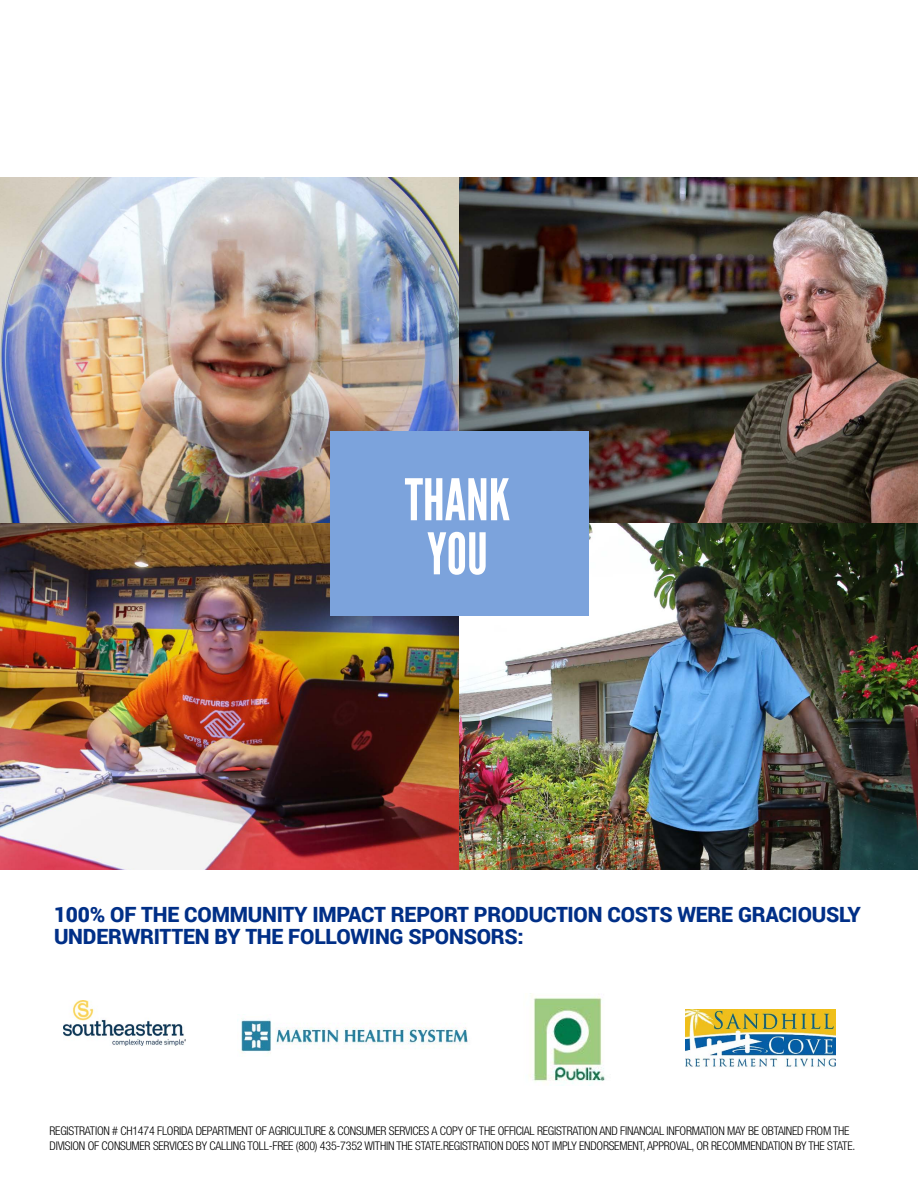
<style>
.page{position:relative;width:918px;height:1188px;background:#fff}
.page>*{position:absolute;margin:0;border:0;box-sizing:border-box;transform-origin:0 0}
.t1{font:57.3px/54px "League Gothic";color:#fff;text-align:center}
.t2{font:900 21px/22.5px "Roboto";letter-spacing:-.01em;color:#002f87}
.t3{font:300 condensed 12px/14.4px "Helvetica Neue LT Std";letter-spacing:-.02em;color:#000}
</style>
<div class="page">
<img style="left:0;top:178px;width:918px;height:692px">
<div style="left:330px;top:431px;width:259px;height:185px;background:#7ca3dc"></div>
<img style="left:529px;top:993px;width:76px;height:91px">
<img style="left:686px;top:1010px;width:149px;height:57px">
<img style="left:241px;top:1019px;width:227px;height:34px">
<img style="left:63px;top:1000px;width:122px;height:45px">
<h1 class="t1" style="left:405px;top:473px;width:107px">THANK<br>YOU</h1>
<h2 class="t2" style="left:54px;top:902px;width:808px">100% OF THE COMMUNITY IMPACT REPORT PRODUCTION COSTS WERE GRACIOUSLY<br>UNDERWRITTEN BY THE FOLLOWING SPONSORS:</h2>
<p class="t3" style="left:50px;top:1124px;width:807px">REGISTRATION # CH1474 FLORIDA DEPARTMENT OF AGRICULTURE &amp; CONSUMER SERVICES A COPY OF THE OFFICIAL REGISTRATION AND FINANCIAL INFORMATION MAY BE OBTAINED FROM THE<br>DIVISION OF CONSUMER SERVICES BY CALLING TOLL-FREE (800) 435-7352 WITHIN THE STATE.REGISTRATION DOES NOT IMPLY ENDORSEMENT, APPROVAL, OR RECOMMENDATION BY THE STATE.</p>
</div>
